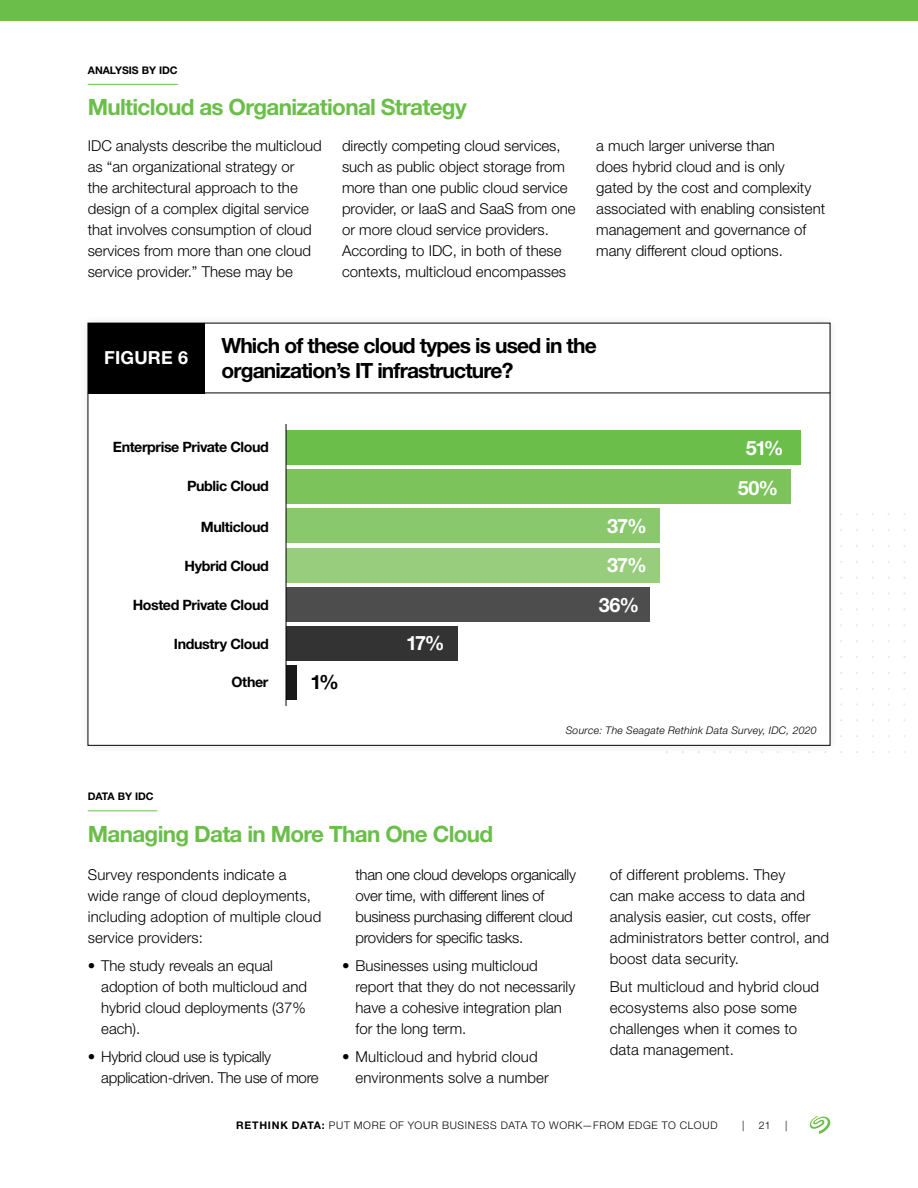
<style>
.page{position:relative;width:918px;height:1188px;background:#fff}
.page>*{position:absolute;margin:0;border:0;box-sizing:border-box;transform-origin:0 0}
.t1{font:700 22.5px "Helvetica Neue LT Std";letter-spacing:-.03em;color:#6bbe4a}
.t2{font:700 21px/25.5px "Helvetica Neue LT Std";letter-spacing:-.04em;color:#000}
.t3{font:700 19.8px "Helvetica Neue LT Std";letter-spacing:-.045em;color:#fff}
.t4{font:700 19.8px "Helvetica Neue LT Std";color:#000}
.t5{font:700 18px "Helvetica Neue LT Std";letter-spacing:.01em;color:#fff}
.t6{font:300 15px/21px "Helvetica Neue LT Std";color:#000}
.t7{font:300 15px/21px "Helvetica Neue LT Std";letter-spacing:-.02em;color:#000}
.t8{font:700 14.25px "Helvetica Neue LT Std";letter-spacing:-.03em;color:#000}
.t9{font:300 10.5px "Helvetica Neue LT Std";letter-spacing:.065em;color:#000}
.t10{font:italic 300 10.5px "Helvetica Neue LT Std";letter-spacing:.02em;color:#000}
.t11{font:700 10.5px "Helvetica Neue LT Std";color:#000}
.s1{font-weight:700}
</style>
<div class="page">
<svg style="left:810px;top:1116px;width:20px;height:18px"></svg>
<div style="left:0;top:0;width:918px;height:21px;background:#6bbe4a"></div>
<div style="left:78px;top:313px;width:762px;height:442px;background:#000;opacity:.1"></div>
<div style="left:88px;top:323px;width:742px;height:422px;background:#fff"></div>
<div style="left:286px;top:469px;width:505px;height:35px;background:#7bc35a"></div>
<div style="left:286px;top:430px;width:515px;height:35px;background:#6bbe4a"></div>
<div style="left:286px;top:587px;width:363px;height:34px;background:#4d4d4e"></div>
<div style="left:286px;top:509px;width:373px;height:34px;background:#89c86c"></div>
<div style="left:286px;top:548px;width:373px;height:34px;background:#98cd7e"></div>
<div style="left:286px;top:626px;width:172px;height:34px;background:#333"></div>
<div style="left:286px;top:665px;width:10px;height:35px;background:#1a191a"></div>
<hr style="left:286px;top:424px;width:1px;height:282px;background:#000">
<hr style="left:88px;top:393px;width:742px;height:1px;background:#000">
<div style="left:88px;top:323px;width:117px;height:70px;background:#000"></div>
<hr style="left:88px;top:810px;width:69px;height:1px;background:#6bbe4a">
<hr style="left:88px;top:84px;width:90px;height:1px;background:#6bbe4a">
<p class="t11" style="left:88px;top:63px;width:91px">ANALYSIS BY IDC</p>
<h1 class="t1" style="left:88px;top:93px;width:380px">Multicloud as Organizational Strategy</h1>
<p class="t6" style="left:88px;top:135px;width:236px">IDC analysts describe the multicloud as “an organizational strategy or<br>the architectural approach to the design of a complex digital service that involves consumption of cloud services from more than one cloud service provider.” These may be</p>
<p class="t6" style="left:342px;top:135px;width:235px">directly competing cloud services, such as public object storage from more than one public cloud service provider, or IaaS and SaaS from one or more cloud service providers.<br>According to IDC, in both of these contexts, multicloud encompasses</p>
<p class="t6" style="left:596px;top:135px;width:230px">a much larger universe than<br>does hybrid cloud and is only gated by the cost and complexity associated with enabling consistent management and governance of many different cloud options.</p>
<p class="t5" style="left:104px;top:347px;width:85px">FIGURE 6</p>
<h2 class="t2" style="left:221px;top:332px;width:377px">Which of these cloud types is used in the organization’s IT infrastructure?</h2>
<p class="t8" style="left:113px;top:438px;width:158px">Enterprise Private Cloud</p>
<h3 class="t3" style="left:746px;top:436px;width:40px">51%</h3>
<p class="t8" style="left:187px;top:478px;width:83px">Public Cloud</p>
<h3 class="t3" style="left:738px;top:476px;width:42px">50%</h3>
<p class="t8" style="left:201px;top:518px;width:70px">Multicloud</p>
<h3 class="t3" style="left:607px;top:514px;width:41px">37%</h3>
<p class="t8" style="left:185px;top:557px;width:86px">Hybrid Cloud</p>
<h3 class="t3" style="left:607px;top:553px;width:41px">37%</h3>
<p class="t8" style="left:133px;top:596px;width:138px">Hosted Private Cloud</p>
<h3 class="t3" style="left:599px;top:593px;width:42px">36%</h3>
<p class="t8" style="left:174px;top:635px;width:97px">Industry Cloud</p>
<h3 class="t3" style="left:406px;top:631px;width:40px">17%</h3>
<p class="t8" style="left:231px;top:673px;width:39px">Other</p>
<h3 class="t4" style="left:311px;top:670px;width:30px">1%</h3>
<p class="t11" style="left:88px;top:790px;width:67px">DATA BY IDC</p>
<p class="t10" style="left:566px;top:724px;width:252px">Source: The Seagate Rethink Data Survey, IDC, 2020</p>
<h1 class="t1" style="left:88px;top:821px;width:407px">Managing Data in More Than One Cloud</h1>
<p class="t6" style="left:88px;top:864px;width:235px">Survey respondents indicate a<br>wide range of cloud deployments, including adoption of multiple cloud service providers:</p>
<p class="t6" style="left:101px;top:955px;width:207px;text-indent:-14px">• The study reveals an equal adoption of both multicloud and hybrid cloud deployments (37% each).</p>
<p class="t7" style="left:101px;top:1045px;width:219px;text-indent:-14px">• Hybrid cloud use is typically application-driven. The use of more</p>
<p class="t7" style="left:356px;top:864px;width:222px">than one cloud develops organically over time, with different lines of business purchasing different cloud providers for specific tasks.</p>
<p class="t6" style="left:356px;top:955px;width:221px;text-indent:-14px">• Businesses using multicloud report that they do not necessarily have a cohesive integration plan for the long term.</p>
<p class="t6" style="left:356px;top:1045px;width:195px;text-indent:-14px">• Multicloud and hybrid cloud environments solve a number</p>
<p class="t6" style="left:610px;top:864px;width:221px">of different problems. They<br>can make access to data and analysis easier, cut costs, offer administrators better control, and boost data security.</p>
<p class="t6" style="left:610px;top:976px;width:211px">But multicloud and hybrid cloud ecosystems also pose some challenges when it comes to data management.</p>
<p class="t9" style="left:236px;top:1118px;width:483px"><span class="s1">RETHINK DATA:</span> PUT MORE OF YOUR BUSINESS DATA TO WORK—FROM EDGE TO CLOUD</p>
<p class="t9" style="left:742px;top:1118px;width:4px">|</p>
<p class="t9" style="left:759px;top:1118px;width:13px">21</p>
<p class="t9" style="left:785px;top:1118px;width:4px">|</p>
</div>
